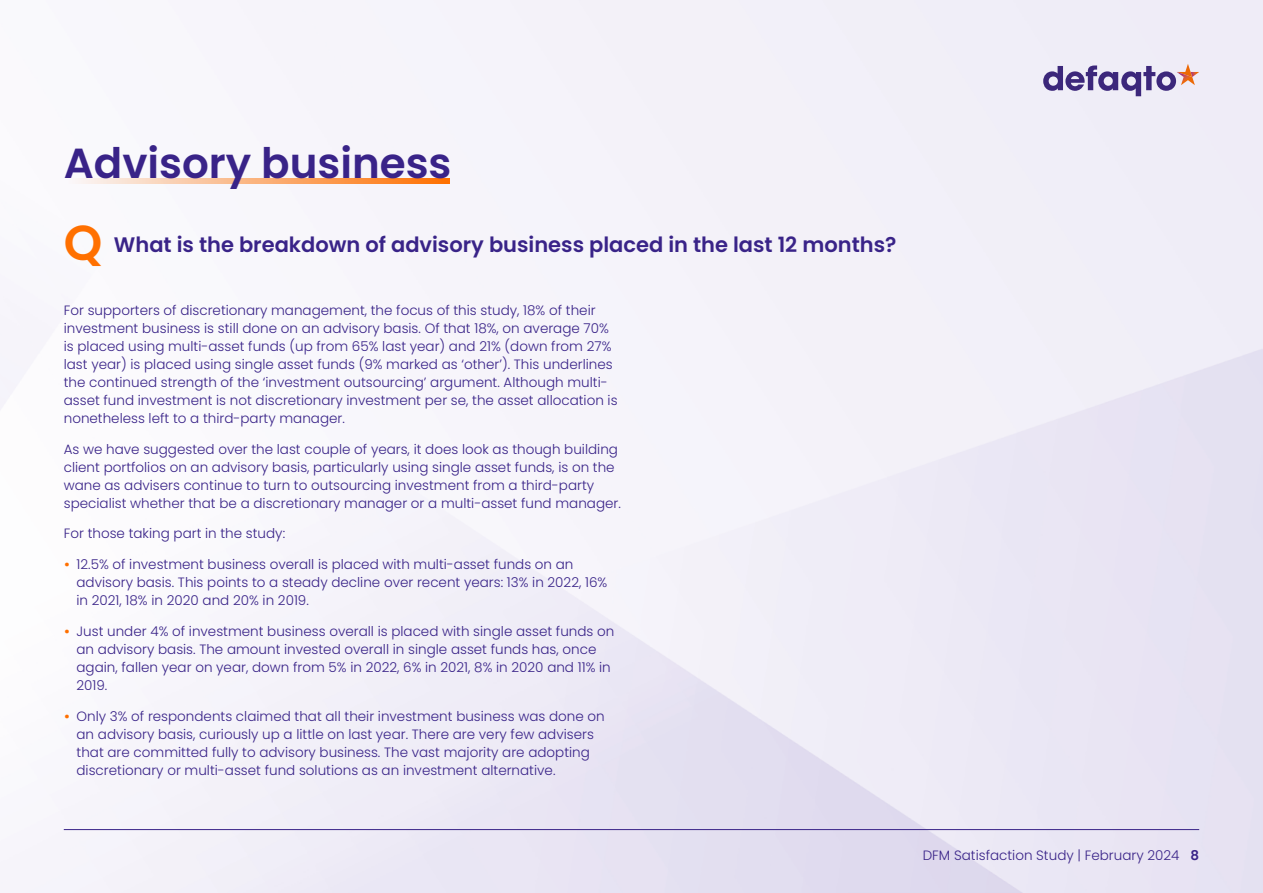
<style>
.page{position:relative;width:1263px;height:893px;background:#fff}
.page>*{position:absolute;margin:0;border:0;box-sizing:border-box;transform-origin:0 0}
.t1{font:600 49.05px "Poppins";color:#ff7000}
.t2{font:600 42px "Poppins";color:#392388}
.t3{font:600 21px "Poppins";color:#392388}
.t4{font:300 13.5px/18px "Poppins";color:#392388}
.s1{font-weight:600;color:#ff7000}
.s2{font-weight:600}
</style>
<div class="page">
<img style="left:0;top:0;width:1263px;height:893px">
<svg style="left:1043px;top:64px;width:156px;height:32px;background:#b2a6c6"></svg>
<hr style="left:64px;top:829px;width:1135px;height:1px;background:#392388">
<svg style="left:68px;top:178px;width:381px;height:6px;background:#fbb27c"></svg>
<h2 class="t2" style="left:64px;top:139px;width:389px">Advisory business</h2>
<h1 class="t1" style="left:64px;top:215px;width:40px">Q</h1>
<h3 class="t3" style="left:114px;top:232px;width:784px">What is the breakdown of advisory business placed in the last 12 months?</h3>
<p class="t4" style="left:64px;top:301px;width:555px">For supporters of discretionary management, the focus of this study, 18% of their investment business is still done on an advisory basis. Of that 18%, on average 70% is placed using multi-asset funds (up from 65% last year) and 21% (down from 27% last year) is placed using single asset funds (9% marked as ‘other’). This underlines the continued strength of the ‘investment outsourcing’ argument. Although multi&shy;asset fund investment is not discretionary investment per se, the asset allocation is nonetheless left to a third-party manager.</p>
<p class="t4" style="left:64px;top:440px;width:559px">As we have suggested over the last couple of years, it does look as though building client portfolios on an advisory basis, particularly using single asset funds, is on the wane as advisers continue to turn to outsourcing investment from a third-party specialist whether that be a discretionary manager or a multi-asset fund manager.</p>
<p class="t4" style="left:64px;top:525px;width:223px">For those taking part in the study:</p>
<p class="t4" style="left:77px;top:555px;width:532px;text-indent:-13px"><span class="s1">•</span> 12.5% of investment business overall is placed with multi-asset funds on an advisory basis. This points to a steady decline over recent years: 13% in 2022, 16% in 2021, 18% in 2020 and 20% in 2019.</p>
<p class="t4" style="left:77px;top:622px;width:539px;text-indent:-13px"><span class="s1">•</span> Just under 4% of investment business overall is placed with single asset funds on an advisory basis. The amount invested overall in single asset funds has, once again, fallen year on year, down from 5% in 2022, 6% in 2021, 8% in 2020 and 11% in 2019.</p>
<p class="t4" style="left:77px;top:707px;width:530px;text-indent:-13px"><span class="s1">•</span> Only 3% of respondents claimed that all their investment business was done on an advisory basis, curiously up a little on last year. There are very few advisers that are committed fully to advisory business. The vast majority are adopting discretionary or multi-asset fund solutions as an investment alternative.</p>
<p class="t4" style="left:923px;top:847px;width:278px">DFM Satisfaction Study | February 2024 <span class="s2">8</span></p>
</div>
